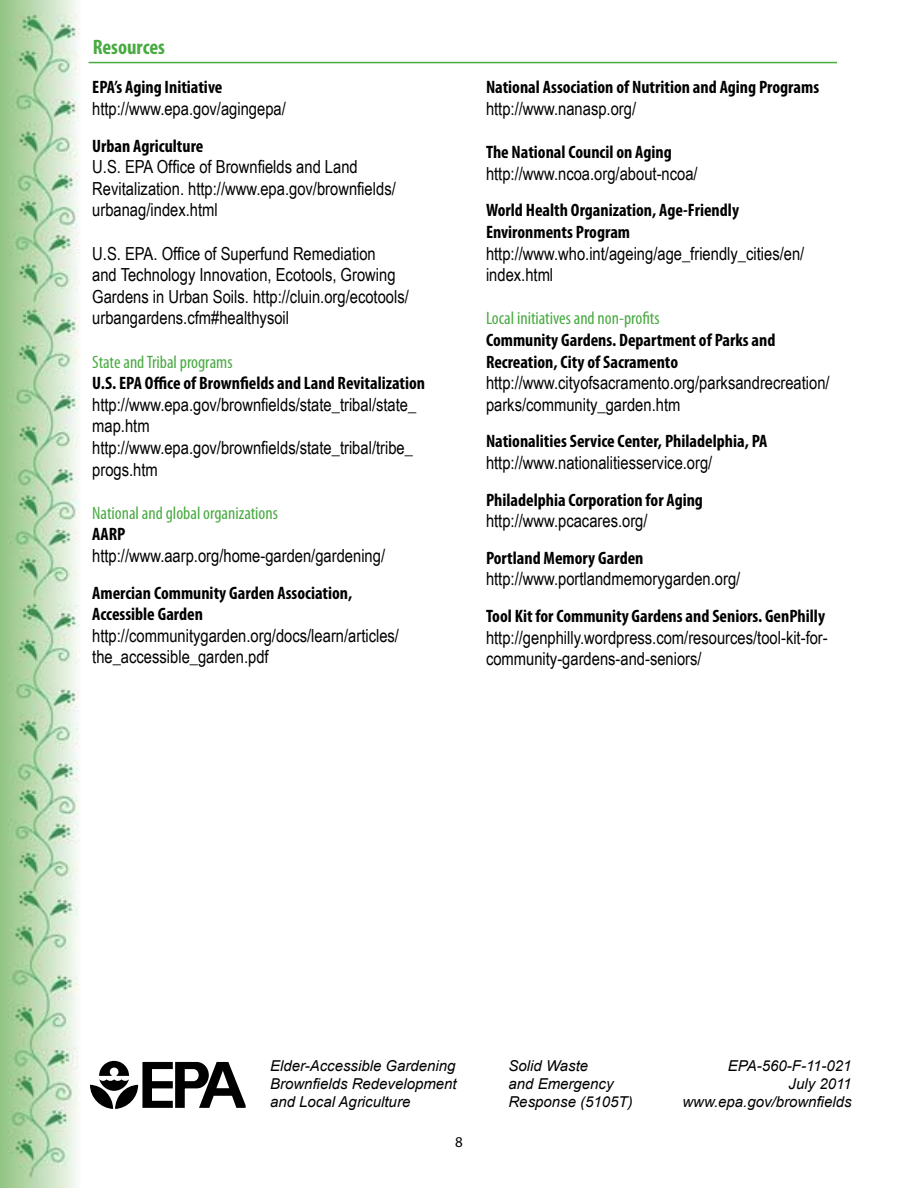
<style>
.page{position:relative;width:918px;height:1188px;background:#fff}
.page>*{position:absolute;margin:0;border:0;box-sizing:border-box;transform-origin:0 0}
.t1{font:700 condensed 21px "Myriad Pro";color:#49aa42}
.t2{font:18px/21.6px "Arial Narrow";color:#000}
.t3{font:700 condensed 18px/21.6px "Myriad Pro";color:#000}
.t4{font:condensed 18px "Myriad Pro";color:#49aa42}
.t5{font:italic 15px/18px "Arial";color:#000;text-align:justify}
.t6{font:15px "Myriad Pro";color:#000}
</style>
<div class="page">
<img style="left:0;top:0;width:80px;height:1188px">
<hr style="left:89px;top:62px;width:748px;height:1px;background:#49aa42">
<svg style="left:90px;top:1061px;width:156px;height:48px"></svg>
<p class="t1" style="left:93px;top:34px;width:74px">Resources</p>
<p class="t3" style="left:92px;top:76px;width:132px">EPA’s Aging Initiative</p>
<p class="t2" style="left:92px;top:97px;width:195px">http://www.epa.gov/agingepa/</p>
<p class="t3" style="left:92px;top:134px;width:113px">Urban Agriculture</p>
<p class="t2" style="left:92px;top:155px;width:305px">U.S. EPA Office of Brownfields and Land<br>Revitalization. http://www.epa.gov/brownfields/ urbanag/index.html</p>
<p class="t2" style="left:92px;top:242px;width:318px">U.S. EPA. Office of Superfund Remediation<br>and Technology Innovation, Ecotools, Growing Gardens in Urban Soils. http://cluin.org/ecotools/ urbangardens.cfm#healthysoil</p>
<p class="t4" style="left:92px;top:351px;width:142px">State and Tribal programs</p>
<p class="t3" style="left:92px;top:372px;width:334px">U.S. EPA Office of Brownfields and Land Revitalization</p>
<p class="t2" style="left:92px;top:393px;width:326px">http://www.epa.gov/brownfields/state_tribal/state_ map.htm http://www.epa.gov/brownfields/state_tribal/tribe_ progs.htm</p>
<p class="t4" style="left:92px;top:502px;width:187px">National and global organizations</p>
<p class="t3" style="left:92px;top:523px;width:35px">AARP</p>
<p class="t2" style="left:92px;top:544px;width:294px">http://www.aarp.org/home-garden/gardening/</p>
<p class="t3" style="left:92px;top:581px;width:262px">Amercian Community Garden Association,<br>Accessible Garden</p>
<p class="t2" style="left:92px;top:624px;width:308px">http://communitygarden.org/docs/learn/articles/ the_accessible_garden.pdf</p>
<p class="t3" style="left:486px;top:76px;width:335px">National Association of Nutrition and Aging Programs</p>
<p class="t2" style="left:486px;top:97px;width:152px">http://www.nanasp.org/</p>
<p class="t3" style="left:486px;top:141px;width:187px">The National Council on Aging</p>
<p class="t2" style="left:486px;top:162px;width:213px">http://www.ncoa.org/about-ncoa/</p>
<p class="t3" style="left:486px;top:199px;width:255px">World Health Organization, Age-Friendly<br>Environments Program</p>
<p class="t2" style="left:486px;top:242px;width:320px">http://www.who.int/ageing/age_friendly_cities/en/ index.html</p>
<p class="t4" style="left:486px;top:308px;width:175px">Local initiatives and non-profits</p>
<p class="t3" style="left:486px;top:329px;width:291px">Community Gardens. Department of Parks and<br>Recreation, City of Sacramento</p>
<p class="t2" style="left:486px;top:371px;width:345px">http://www.cityofsacramento.org/parksandrecreation/ parks/community_garden.htm</p>
<p class="t3" style="left:486px;top:430px;width:283px">Nationalities Service Center, Philadelphia, PA</p>
<p class="t2" style="left:486px;top:451px;width:228px">http://www.nationalitiesservice.org/</p>
<p class="t3" style="left:486px;top:488px;width:219px">Philadelphia Corporation for Aging</p>
<p class="t2" style="left:486px;top:509px;width:163px">http://www.pcacares.org/</p>
<p class="t3" style="left:486px;top:547px;width:159px">Portland Memory Garden</p>
<p class="t2" style="left:486px;top:568px;width:256px">http://www.portlandmemorygarden.org/</p>
<p class="t3" style="left:486px;top:605px;width:341px">Tool Kit for Community Gardens and Seniors. GenPhilly</p>
<p class="t2" style="left:486px;top:626px;width:343px">http://genphilly.wordpress.com/resources/tool-kit-for&shy;community-gardens-and-seniors/</p>
<p class="t5" style="left:270px;top:1057px;width:188px">Elder-Accessible Gardening Brownfields Redevelopment and Local Agriculture</p>
<p class="t5" style="left:508px;top:1057px;width:126px;text-align:left">Solid Waste<br>and Emergency<br>Response (5105T)</p>
<p class="t5" style="left:682px;top:1057px;width:171px;text-align:right">EPA-560-F-11-021<br>July 2011 www.epa.gov/brownfields</p>
<p class="t6" style="left:455px;top:1133px;width:9px">8</p>
</div>
